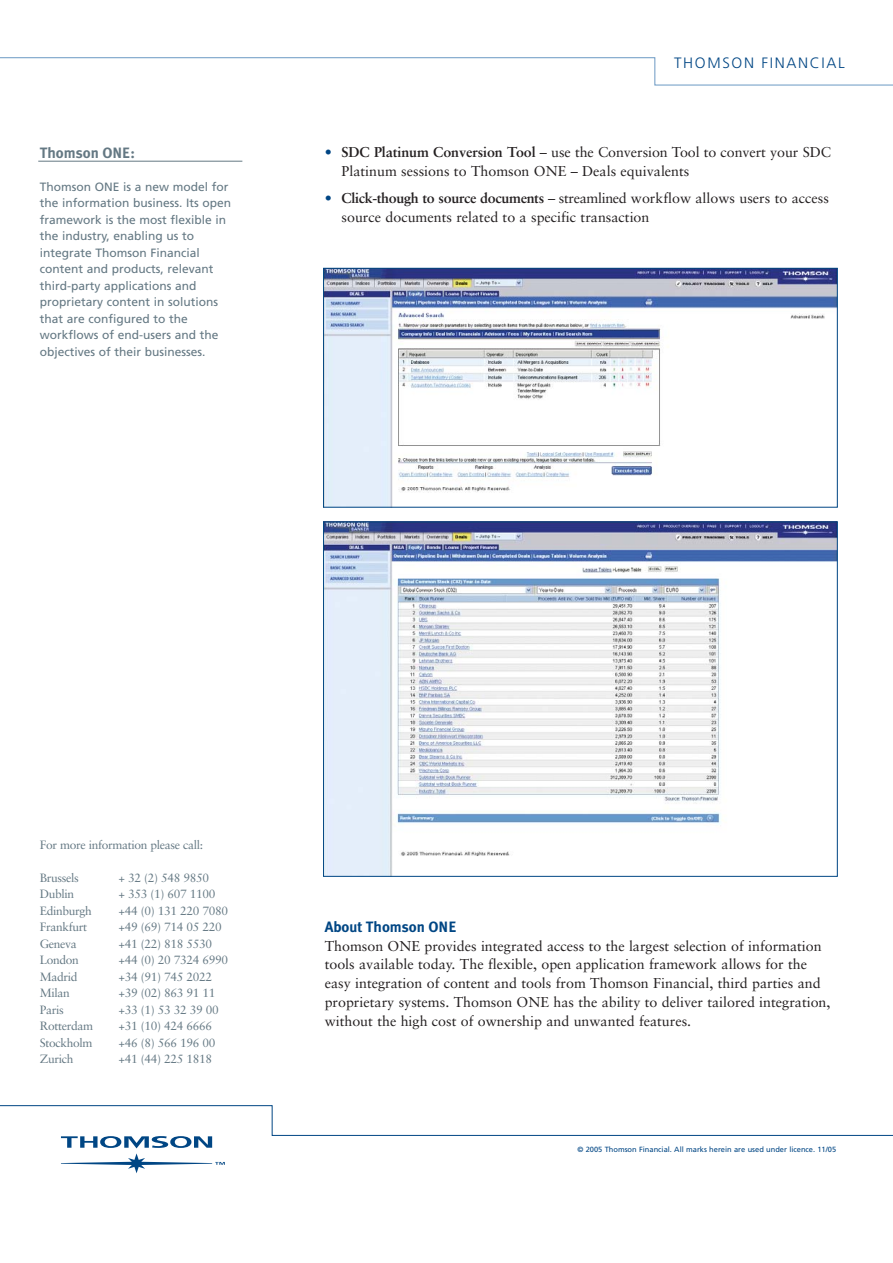
<style>
.page{position:relative;width:893px;height:1263px;background:#fff}
.page>*{position:absolute;margin:0;border:0;box-sizing:border-box;transform-origin:0 0}
.t1{font:300 15px "Frutiger";letter-spacing:.11em;color:#004684}
.t2{font:700 15px "Meta Plus";color:#004684}
.t3{font:700 15px "Meta Plus";color:#647883}
.t4{font:14.25px/18.8px "Sabon";color:#231f20}
.t5{font:12px/16.5px "Frutiger";color:#647883}
.t6{font:12px "Sabon";letter-spacing:-.03em;color:#647883}
.t7{font:7.5px "Frutiger";color:#004684}
.s1{color:#004684}
.s2{font-weight:700}
</style>
<div class="page">
<svg style="left:0;top:57px;width:893px;height:29px"></svg>
<svg style="left:0;top:1105px;width:893px;height:68px"></svg>
<hr style="left:38px;top:161px;width:204px;height:1px;background:#647883">
<img style="left:325px;top:270px;width:511px;height:236px">
<div style="left:323px;top:268px;width:515px;height:240px;border:1px solid #004684"></div>
<img style="left:325px;top:524px;width:511px;height:351px">
<p class="t3" style="left:40px;top:146px;width:97px">Thomson ONE:</p>
<p class="t5" style="left:40px;top:179px;width:193px">Thomson ONE is a new model for the information business. Its open framework is the most flexible in the industry, enabling us to integrate Thomson Financial content and products, relevant third-party applications and proprietary content in solutions that are configured to the workflows of end-users and the objectives of their businesses.</p>
<p class="t1" style="left:674px;top:57px;width:172px">THOMSON FINANCIAL</p>
<p class="t4" style="left:342px;top:144px;width:491px;text-indent:-17px"><span class="s1">•</span> <span class="s2">SDC Platinum Conversion Tool</span> – use the Conversion Tool to convert your SDC<br>Platinum sessions to Thomson ONE – Deals equivalents</p>
<p class="t4" style="left:342px;top:190px;width:489px;text-indent:-17px"><span class="s1">•</span> <span class="s2">Click-though to source documents</span> – streamlined workflow allows users to access source documents related to a specific transaction</p>
<p class="t6" style="left:40px;top:840px;width:165px">For more information please call:</p>
<p class="t6" style="left:40px;top:873px;width:40px">Brussels</p>
<p class="t6" style="left:118px;top:873px;width:92px">+ 32 (2) 548 9850</p>
<p class="t6" style="left:40px;top:889px;width:36px">Dublin</p>
<p class="t6" style="left:118px;top:889px;width:99px">+ 353 (1) 607 1100</p>
<p class="t6" style="left:40px;top:906px;width:54px">Edinburgh</p>
<p class="t6" style="left:118px;top:906px;width:111px">+44 (0) 131 220 7080</p>
<p class="t6" style="left:40px;top:922px;width:49px">Frankfurt</p>
<p class="t6" style="left:118px;top:922px;width:105px">+49 (69) 714 05 220</p>
<p class="t6" style="left:40px;top:939px;width:38px">Geneva</p>
<p class="t6" style="left:118px;top:939px;width:95px">+41 (22) 818 5530</p>
<p class="t6" style="left:40px;top:955px;width:41px">London</p>
<p class="t6" style="left:118px;top:955px;width:111px">+44 (0) 20 7324 6990</p>
<p class="t6" style="left:40px;top:972px;width:39px">Madrid</p>
<p class="t6" style="left:118px;top:972px;width:95px">+34 (91) 745 2022</p>
<p class="t6" style="left:40px;top:988px;width:32px">Milan</p>
<p class="t6" style="left:118px;top:988px;width:99px">+39 (02) 863 91 11</p>
<p class="t6" style="left:40px;top:1005px;width:26px">Paris</p>
<p class="t6" style="left:118px;top:1005px;width:102px">+33 (1) 53 32 39 00</p>
<p class="t6" style="left:40px;top:1021px;width:55px">Rotterdam</p>
<p class="t6" style="left:118px;top:1021px;width:95px">+31 (10) 424 6666</p>
<p class="t6" style="left:40px;top:1038px;width:54px">Stockholm</p>
<p class="t6" style="left:118px;top:1038px;width:99px">+46 (8) 566 196 00</p>
<p class="t6" style="left:40px;top:1054px;width:35px">Zurich</p>
<p class="t6" style="left:118px;top:1054px;width:95px">+41 (44) 225 1818</p>
<p class="t2" style="left:325px;top:919px;width:133px">About Thomson ONE</p>
<p class="t4" style="left:325px;top:937px;width:507px">Thomson ONE provides integrated access to the largest selection of information tools available today. The flexible, open application framework allows for the easy integration of content and tools from Thomson Financial, third parties and proprietary systems. Thomson ONE has the ability to deliver tailored integration, without the high cost of ownership and unwanted features.</p>
<p class="t7" style="left:577px;top:1147px;width:260px">© 2005 Thomson Financial. All marks herein are used under licence. 11/05</p>
</div>
